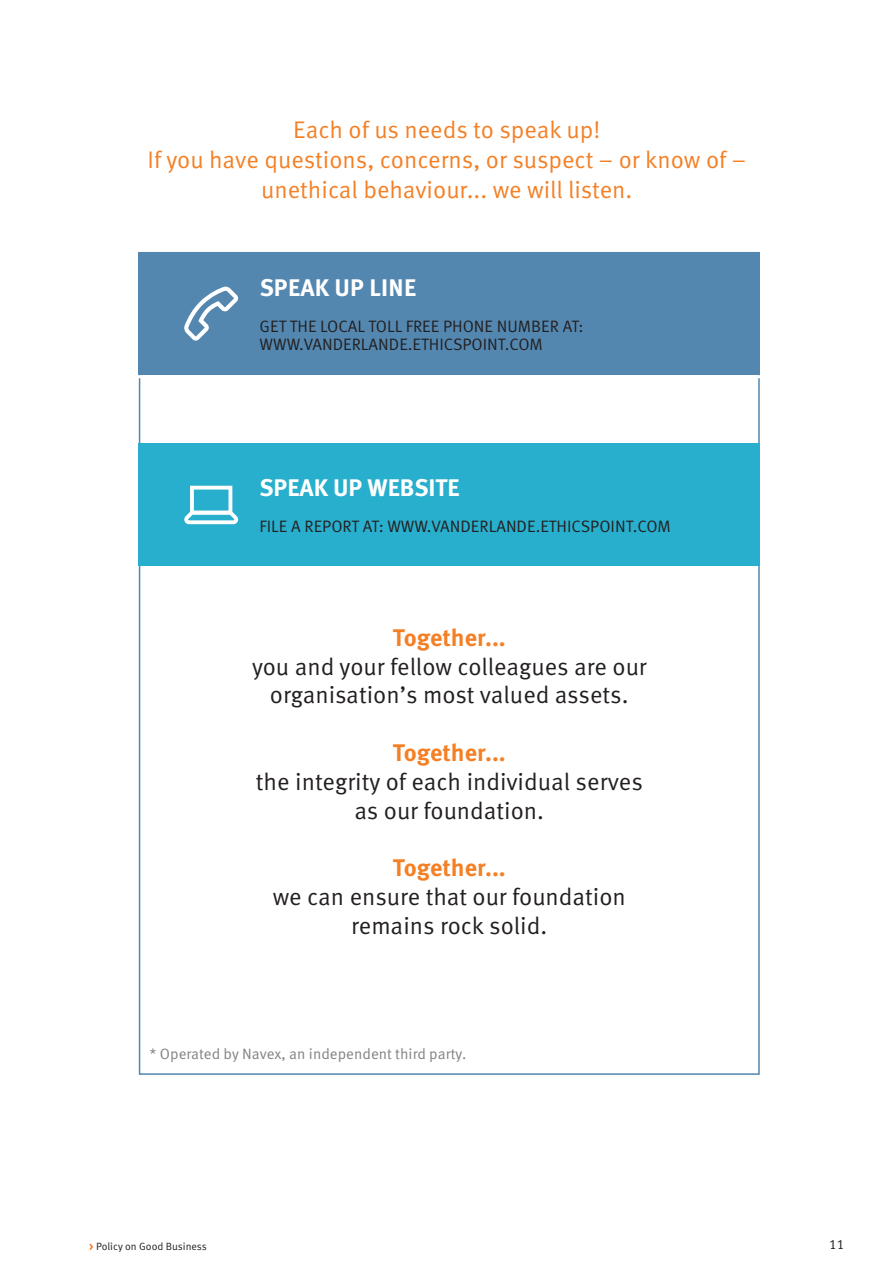
<style>
.page{position:relative;width:893px;height:1263px;background:#fff}
.page>*{position:absolute;margin:0;border:0;box-sizing:border-box;transform-origin:0 0}
.t1{font:24px "Meta Pro Norm";color:#231f20}
.Quote_text{font:24px "Meta Pro Norm";color:#f48026}
.t2{font:700 24px "Meta Pro";color:#f48026}
.t3{font:700 24px "Meta Pro";color:#fff}
.t4{font:16.5px "Meta Pro Norm";color:#231f20}
.t5{font:15px "Meta Pro Norm";color:#808285}
.t6{font:13.5px "Meta Pro Norm";color:#231f20}
.t7{font:10.5px "Meta Pro Norm";color:#231f20}
.s1{font-family:"Meta Pro";font-weight:700;color:#f57523}
</style>
<div class="page">
<div style="left:139px;top:252px;width:621px;height:123px;background:#5487b0"></div>
<div style="left:139px;top:444px;width:621px;height:122px;background:#28afcd"></div>
<svg style="left:184px;top:286px;width:55px;height:55px"></svg>
<svg style="left:184px;top:486px;width:54px;height:38px"></svg>
<p class="Quote_text" style="left:293px;top:112px;width:309px">Each of us needs to speak up!</p>
<p class="Quote_text" style="left:148px;top:142px;width:600px">If you have questions, concerns, or suspect – or know of –</p>
<p class="Quote_text" style="left:261px;top:172px;width:373px">unethical behaviour... we will listen.</p>
<p class="t3" style="left:260px;top:269px;width:158px">SPEAK UP LINE</p>
<p class="t4" style="left:260px;top:313px;width:326px">GET THE LOCAL TOLL FREE PHONE NUMBER AT:</p>
<p class="t4" style="left:260px;top:331px;width:285px">WWW.VANDERLANDE.ETHICSPOINT.COM</p>
<p class="t3" style="left:260px;top:469px;width:202px">SPEAK UP WEBSITE</p>
<p class="t4" style="left:260px;top:514px;width:413px">FILE A REPORT AT: WWW.VANDERLANDE.ETHICSPOINT.COM</p>
<p class="t2" style="left:393px;top:619px;width:114px">Together...</p>
<p class="t1" style="left:252px;top:648px;width:396px">you and your fellow colleagues are our</p>
<p class="t1" style="left:270px;top:677px;width:360px">organisation’s most valued assets.</p>
<p class="t2" style="left:393px;top:734px;width:114px">Together...</p>
<p class="t1" style="left:256px;top:763px;width:388px">the integrity of each individual serves</p>
<p class="t1" style="left:355px;top:792px;width:191px">as our foundation.</p>
<p class="t2" style="left:393px;top:849px;width:114px">Together...</p>
<p class="t1" style="left:273px;top:879px;width:355px">we can ensure that our foundation</p>
<p class="t1" style="left:351px;top:907px;width:198px">remains rock solid.</p>
<p class="t5" style="left:149px;top:1043px;width:318px">* Operated by Navex, an independent third party.</p>
<p class="t7" style="left:89px;top:1238px;width:119px"><span class="s1">&gt;</span> Policy on Good Business</p>
<p class="t6" style="left:829px;top:1234px;width:17px">11</p>
</div>
